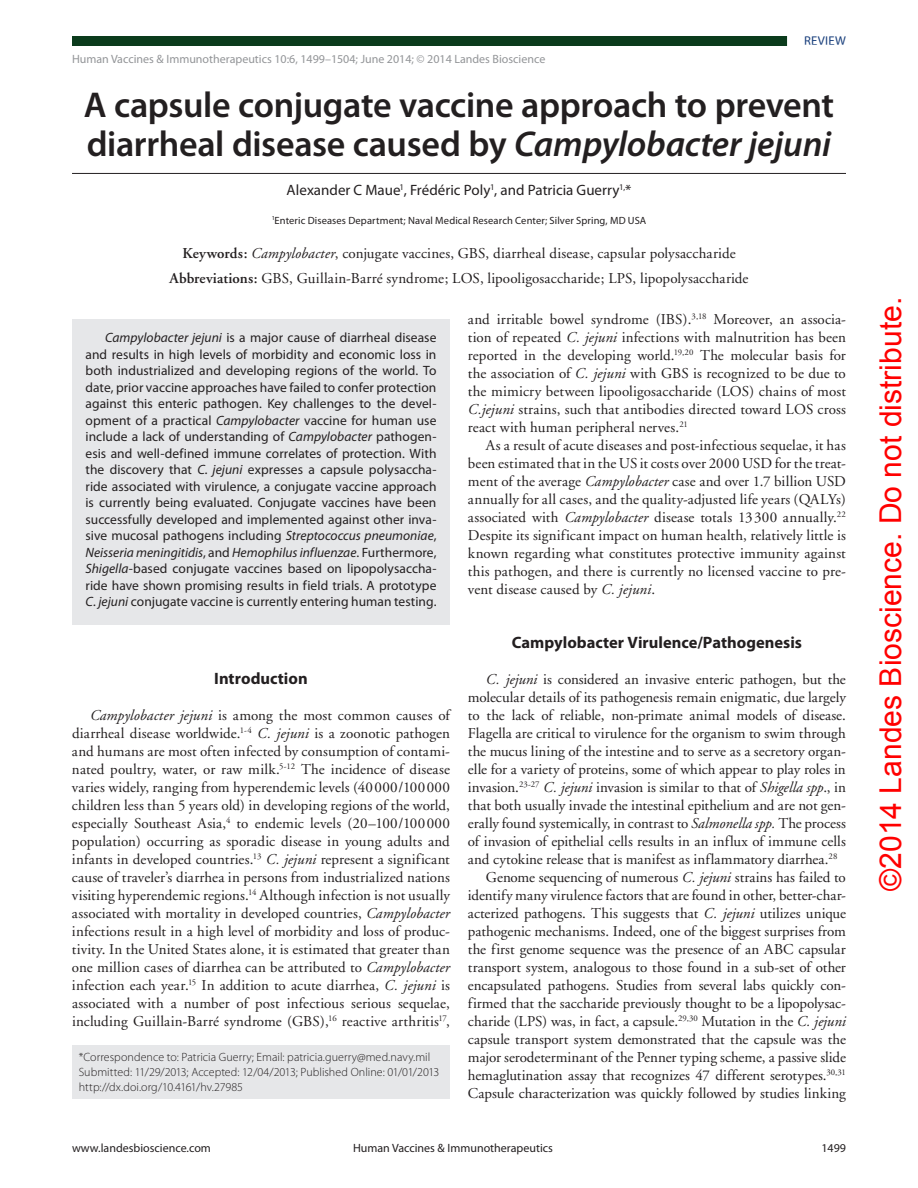
<style>
.page{position:relative;width:918px;height:1188px;background:#fff}
.page>*{position:absolute;margin:0;border:0;box-sizing:border-box;transform-origin:0 0}
.t1{font:600 36px/39px "Myriad Pro";letter-spacing:-.01em;color:#231f20}
.t2{font:30.15px "Arial";color:#f00}
.t3{font:700 16.5px "Myriad Pro";color:#231f20}
.t4{font:15px/18px "Adobe Garamond";color:#231f20;text-align:justify}
.t5{font:15px "Myriad Pro";color:#231f20}
.t6{font:13.5px/16.5px "Myriad Pro";color:#231f20;text-align:justify}
.t7{font:12.75px "Myriad Pro";letter-spacing:.02em;color:#193f7c}
.t8{font:300 12px/15px "Myriad Pro";color:#231f20}
.t9{font:12px "Myriad Pro";color:#939598}
.t10{font:12px "Myriad Pro";color:#231f20}
.t11{font:10.5px "Myriad Pro";letter-spacing:.01em;color:#231f20}
.s1{font-style:italic}
.s2{font-weight:600}
</style>
<div class="page">
<div style="left:72px;top:36px;width:774px;height:10px;background:#0b3b1c"></div>
<svg style="left:787px;top:36px;width:59px;height:10px"></svg>
<div style="left:72px;top:1045px;width:378px;height:54px;background:#e6e7e9"></div>
<hr style="left:72px;top:173px;width:774px;height:1px;background:#231f20">
<div style="left:72px;top:319px;width:378px;height:306px;background:#e6e7e9"></div>
<p class="t9" style="left:72px;top:52px;width:475px">Human Vaccines &amp; I mmunotherapeutics 10:6, 1499–1504; June 2014; © 2014 Landes Bioscience</p>
<p class="t7" style="left:804px;top:33px;width:43px">Review</p>
<h1 class="t1" style="left:84px;top:85px;width:752px">A capsule conjugate vaccine approach to prevent diarrheal disease caused by <span class="s1">Campylobacter jejuni</span></h1>
<p class="t5" style="left:287px;top:181px;width:346px">Alexander C Maue<sup>1</sup>, Frédéric Poly<sup>1</sup>, and Patricia Guerry<sup>1,</sup>*</p>
<p class="t11" style="left:272px;top:214px;width:376px"><sup>1</sup>Enteric Diseases Department; Naval Medical Research Center; Silver Spring, MD USA</p>
<p class="t4" style="left:169px;top:241px;width:581px;line-height:24.8px;text-align:center"><span class="s2">Keywords:</span> <span class="s1">Campylobacter</span>, conjugate vaccines, GBS, diarrheal disease, capsular polysaccharide<br><span class="s2">Abbreviations:</span> GBS, Guillain-Barré syndrome; LOS, lipooligosaccharide; LPS, lipopolysaccharide</p>
<p class="t6" style="left:86px;top:329px;width:353px;text-indent:19px"><span class="s1">Campylobacter jejuni</span> is a major cause of diarrheal disease and results in high levels of morbidity and economic loss in both industrialized and developing regions of the world. To date, prior vaccine approaches have failed to confer protection against this enteric pathogen. Key challenges to the devel&shy;opment of a practical <span class="s1">Campylobacter</span> vaccine for human use include a lack of understanding of <span class="s1">Campylobacter</span> pathogen&shy;esis and well-defined immune correlates of protection. With the discovery that <span class="s1">C. jejuni</span> expresses a capsule polysaccha&shy;ride associated with virulence, a conjugate vaccine approach is currently being evaluated. Conjugate vaccines have been successfully developed and implemented against other inva&shy;sive mucosal pathogens including <span class="s1">Streptococcus pneumoniae</span>, <span class="s1">Neisseria meningitidis</span>, and <span class="s1">Hemophilus influenzae</span>. Furthermore, <span class="s1">Shigella</span>-based conjugate vaccines based on lipopolysaccha&shy;ride have shown promising results in field trials. A prototype <span class="s1">C. jejuni</span> conjugate vaccine is currently entering human testing.</p>
<p class="t3" style="left:214px;top:668px;width:95px">Introduction</p>
<p class="t4" style="left:72px;top:707px;width:380px;text-indent:18px"><span class="s1">Campylobacter jejuni</span> is among the most common causes of diarrheal disease worldwide.<sup>1-4</sup> <span class="s1">C. jejuni</span> is a zoonotic pathogen and humans are most often infected by consumption of contami&shy;nated poultry, water, or raw milk.<sup>5-12</sup> The incidence of disease varies widely, ranging from hyperendemic levels (40000/100000 children less than 5 years old) in developing regions of the world, especially Southeast Asia,<sup>4</sup> to endemic levels (20–100/100000 population) occurring as sporadic disease in young adults and infants in developed countries.<sup>13</sup> <span class="s1">C. jejuni</span> represent a significant cause of traveler’s diarrhea in persons from industrialized nations visiting hyperendemic regions.<sup>14</sup> Although infection is not usually associated with mortality in developed countries, <span class="s1">Campylobacter </span>infections result in a high level of morbidity and loss of produc&shy;tivity. In the United States alone, it is estimated that greater than one million cases of diarrhea can be attributed to <span class="s1">Campylobacter </span>infection each year.<sup>15</sup> In addition to acute diarrhea, <span class="s1">C. jejuni</span> is associated with a number of post infectious serious sequelae, including Guillain-Barré syndrome (GBS),<sup>16</sup> reactive arthritis<sup>17</sup>,</p>
<p class="t8" style="left:79px;top:1049px;width:362px">*Correspondence to: Patricia Guerry; Email: patricia.guerry@med.navy.mil<br>Submitted: 11/29/2013; Accepted: 12/04/2013; Published Online: 01/01/2013 http://dx.doi.org/10.4161/hv.27985</p>
<p class="t4" style="left:468px;top:311px;width:380px">and irritable bowel syndrome (IBS).<sup>3,18</sup> Moreover, an associa&shy;tion of repeated <span class="s1">C. jejuni</span> infections with malnutrition has been reported in the developing world.<sup>19,20</sup> The molecular basis for the association of <span class="s1">C. jejuni</span> with GBS is recognized to be due to the mimicry between lipooligosaccharide (LOS) chains of most <span class="s1">C.jejuni</span> strains, such that antibodies directed toward LOS cross react with human peripheral nerves.<sup>21</sup></p>
<p class="t4" style="left:468px;top:437px;width:380px;text-indent:18px">As a result of acute diseases and post-infectious sequelae, it has been estimated that in the US it costs over 2000 USD for the treat&shy;ment of the average <span class="s1">Campylobacter</span> case and over 1.7 billion USD annually for all cases, and the quality-adjusted life years (QALYs) associated with <span class="s1">Campylobacter</span> disease totals 13300 annually.<sup>22<br></sup>Despite its significant impact on human health, relatively little is known regarding what constitutes protective immunity against this pathogen, and there is currently no licensed vaccine to pre&shy;vent disease caused by <span class="s1">C. jejuni</span>.</p>
<p class="t3" style="left:512px;top:632px;width:292px">Campylobacter Virulence/Pathogenesis</p>
<p class="t4" style="left:486px;top:671px;width:361px"><span class="s1">C. jejuni</span> is considered an invasive enteric pathogen, but the</p>
<p class="t4" style="left:468px;top:689px;width:379px">molecular details of its pathogenesis remain enigmatic, due largely</p>
<p class="t4" style="left:468px;top:707px;width:379px">to the lack of reliable, non-primate animal models of disease.</p>
<p class="t4" style="left:468px;top:725px;width:379px">Flagella are critical to virulence for the organism to swim through</p>
<p class="t4" style="left:468px;top:743px;width:379px">the mucus lining of the intestine and to serve as a secretory organ-</p>
<p class="t4" style="left:468px;top:761px;width:379px">elle for a variety of proteins, some of which appear to play roles in</p>
<p class="t4" style="left:468px;top:779px;width:379px">invasion.<sup>23-27</sup> <span class="s1">C. jejuni</span> invasion is similar to that of <span class="s1">Shigella spp</span>., in</p>
<p class="t4" style="left:468px;top:797px;width:379px">that both usually invade the intestinal epithelium and are not gen-</p>
<p class="t4" style="left:468px;top:815px;width:379px">erally found systemically, in contrast to <span class="s1">Salmonella spp.</span> The process</p>
<p class="t4" style="left:468px;top:833px;width:379px">of invasion of epithelial cells results in an influx of immune cells</p>
<p class="t4" style="left:468px;top:851px;width:371px">and cytokine release that is manifest as inflammatory diarrhea.<sup>28</sup></p>
<p class="t4" style="left:486px;top:869px;width:361px">Genome sequencing of numerous <span class="s1">C. jejuni</span> strains has failed to</p>
<p class="t4" style="left:468px;top:887px;width:379px">identify many virulence factors that are found in other, better-char-</p>
<p class="t4" style="left:468px;top:905px;width:379px">acterized pathogens. This suggests that <span class="s1">C. jejuni</span> utilizes unique</p>
<p class="t4" style="left:468px;top:923px;width:379px">pathogenic mechanisms. Indeed, one of the biggest surprises from</p>
<p class="t4" style="left:468px;top:941px;width:379px">the first genome sequence was the presence of an ABC capsular</p>
<p class="t4" style="left:468px;top:959px;width:379px">transport system, analogous to those found in a sub-set of other</p>
<p class="t4" style="left:468px;top:977px;width:379px">encapsulated pathogens. Studies from several labs quickly con-</p>
<p class="t4" style="left:468px;top:995px;width:379px">firmed that the saccharide previously thought to be a lipopolysac-</p>
<p class="t4" style="left:468px;top:1013px;width:379px">charide (LPS) was, in fact, a capsule.<sup>29,30</sup> Mutation in the <span class="s1">C. jejuni</span></p>
<p class="t4" style="left:468px;top:1031px;width:379px">capsule transport system demonstrated that the capsule was the</p>
<p class="t4" style="left:468px;top:1049px;width:379px">major serodeterminant of the Penner typing scheme, a passive slide</p>
<p class="t4" style="left:468px;top:1067px;width:379px">hemaglutination assay that recognizes 47 different serotypes.<sup>30,31</sup></p>
<p class="t4" style="left:468px;top:1085px;width:379px">Capsule characterization was quickly followed by studies linking</p>
<p class="t10" style="left:72px;top:1141px;width:140px">www.landesbioscience.com</p>
<p class="t10" style="left:353px;top:1141px;width:201px">Human Vaccines &amp; I mmunotherapeutics</p>
<p class="t10" style="left:821px;top:1141px;width:26px">1499</p>
<h2 class="t2" style="left:871px;top:891px;width:595px;rotate:-90deg">©2014 Landes Bioscience. Do not distribute.</h2>
</div>
